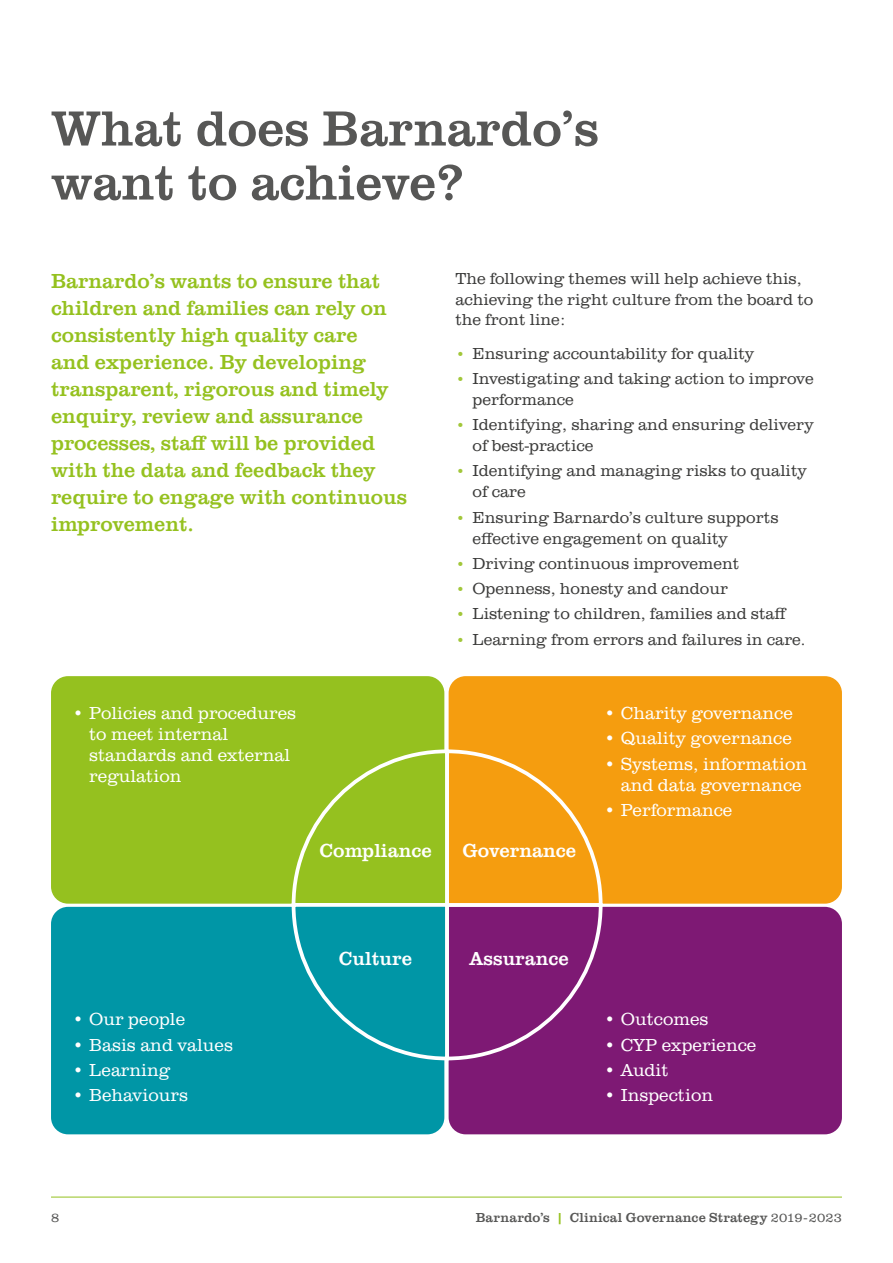
<style>
.page{position:relative;width:893px;height:1263px;background:#fff}
.page>*{position:absolute;margin:0;border:0;box-sizing:border-box;transform-origin:0 0}
.t1{font:51px/54px "URW Clarendon TOT";color:#575756}
.t2{font:21px/27px "URW Clarendon TOT";color:#95c11f}
.t3{font:19.5px "URW Clarendon TOT";color:#fff}
.t4{font:300 18px/21px "URW Clarendon TOT";color:#fff}
.t5{font:300 16.5px/21px "URW Clarendon TOT";color:#3c3c3b}
.t6{font:13.5px "URW Clarendon TOT";letter-spacing:.01em;color:#575756}
.t7{font:300 13.5px "URW Clarendon TOT";color:#575756}
.s1{font-size:15px;color:#a2c73a}
.s2{color:#95c11f}
.s3{font-weight:300}
</style>
<div class="page">
<hr style="left:51px;top:1197px;width:791px;height:1px;background:#95c11f">
<div style="left:51px;top:676px;width:393px;height:228px;background:#95c11f;border-radius:17px"></div>
<div style="left:449px;top:676px;width:393px;height:228px;background:#f59d0f;border-radius:17px"></div>
<div style="left:51px;top:907px;width:393px;height:227px;background:#0096a6;border-radius:17px"></div>
<div style="left:449px;top:907px;width:393px;height:227px;background:#7e1974;border-radius:17px"></div>
<svg style="left:290px;top:748px;width:314px;height:314px"></svg>
<h1 class="t1" style="left:51px;top:102px;width:549px">What does Barnardo’s want to achieve?</h1>
<p class="t2" style="left:51px;top:268px;width:358px">Barnardo’s wants to ensure that children and families can rely on consistently high quality care<br>and experience. By developing transparent, rigorous and timely enquiry, review and assurance processes, staff will be provided with the data and feedback they require to engage with continuous improvement.</p>
<p class="t5" style="left:455px;top:269px;width:359px;line-height:20.2px">The following themes will help achieve this, achieving the right culture from the board to the front line:</p>
<p class="t5" style="left:455px;top:343px;width:300px"><span class="s1">•</span> Ensuring accountability for quality</p>
<p class="t5" style="left:472px;top:368px;width:343px;text-indent:-17px"><span class="s1">•</span> Investigating and taking action to improve performance</p>
<p class="t5" style="left:472px;top:414px;width:343px;text-indent:-17px"><span class="s1">•</span> Identifying, sharing and ensuring delivery of best-practice</p>
<p class="t5" style="left:472px;top:461px;width:336px;text-indent:-17px"><span class="s1">•</span> Identifying and managing risks to quality of care</p>
<p class="t5" style="left:472px;top:507px;width:308px;text-indent:-17px"><span class="s1">•</span> Ensuring Barnardo’s culture supports effective engagement on quality</p>
<p class="t5" style="left:455px;top:553px;width:286px"><span class="s1">•</span> Driving continuous improvement</p>
<p class="t5" style="left:455px;top:578px;width:274px"><span class="s1">•</span> Openness, honesty and candour</p>
<p class="t5" style="left:455px;top:604px;width:333px"><span class="s1">•</span> Listening to children, families and staff</p>
<p class="t5" style="left:455px;top:629px;width:351px"><span class="s1">•</span> Learning from errors and failures in care.</p>
<p class="t4" style="left:89px;top:703px;width:208px;text-indent:-17px">• Policies and procedures to meet internal standards and external regulation</p>
<p class="t4" style="left:604px;top:703px;width:191px">• Charity governance</p>
<p class="t4" style="left:604px;top:728px;width:190px">• Quality governance</p>
<p class="t4" style="left:621px;top:753px;width:188px;text-indent:-17px">• Systems, information and data governance</p>
<p class="t4" style="left:604px;top:800px;width:130px">• Performance</p>
<p class="t3" style="left:320px;top:839px;width:114px">Compliance</p>
<p class="t3" style="left:462px;top:839px;width:115px">Governance</p>
<p class="t4" style="left:72px;top:1009px;width:114px">• Our people</p>
<p class="t4" style="left:72px;top:1034px;width:162px">• Basis and values</p>
<p class="t4" style="left:72px;top:1060px;width:100px">• Learning</p>
<p class="t4" style="left:72px;top:1085px;width:117px">• Behaviours</p>
<p class="t3" style="left:339px;top:947px;width:75px">Culture</p>
<p class="t3" style="left:470px;top:947px;width:101px">Assurance</p>
<p class="t4" style="left:604px;top:1009px;width:106px">• Outcomes</p>
<p class="t4" style="left:604px;top:1034px;width:154px">• CYP experience</p>
<p class="t4" style="left:604px;top:1060px;width:66px">• Audit</p>
<p class="t4" style="left:604px;top:1085px;width:111px">• Inspection</p>
<p class="t7" style="left:51px;top:1210px;width:10px">8</p>
<p class="t6" style="left:476px;top:1210px;width:368px">Barnardo’s <span class="s2">|</span> Clinical Governance Strategy <span class="s3">2019-2023</span></p>
</div>
